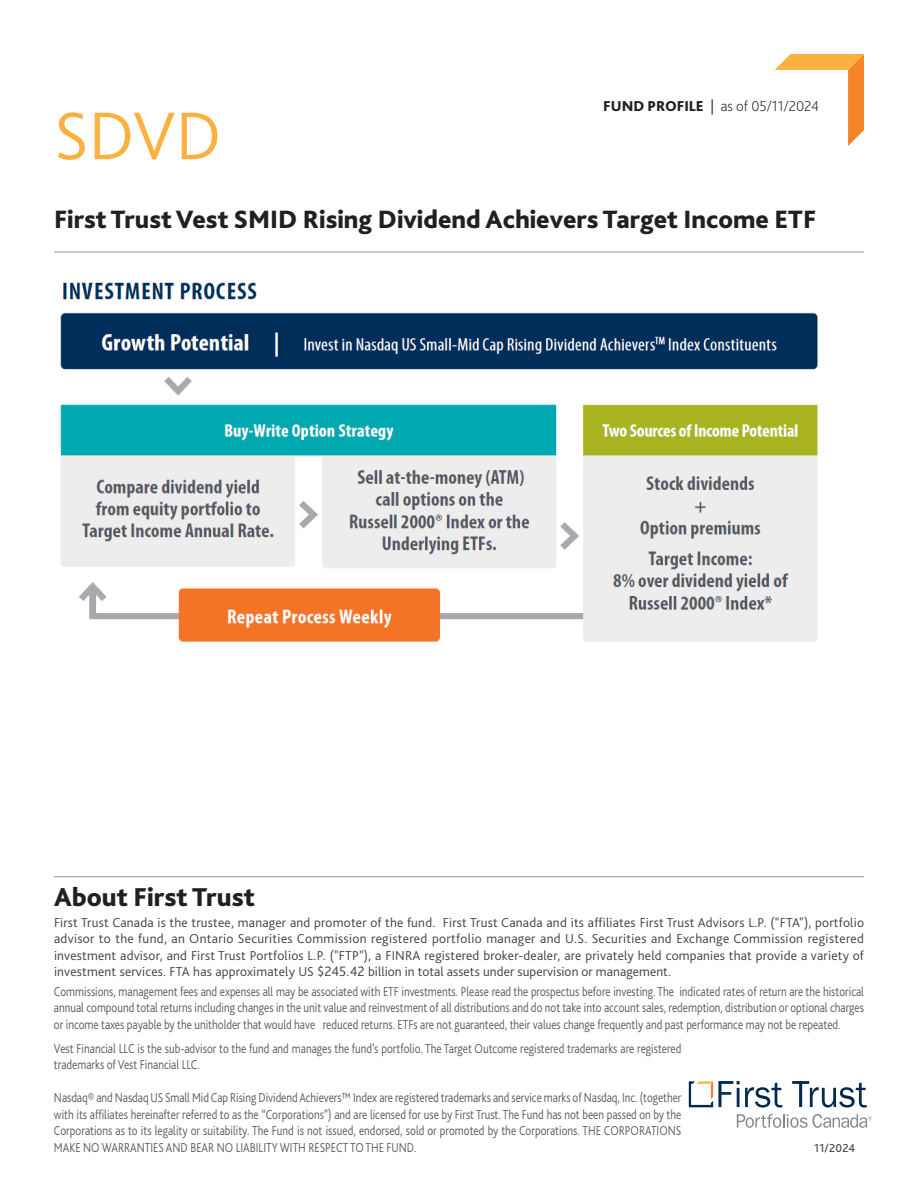
<style>
.page{position:relative;width:918px;height:1188px;background:#fff}
.page>*{position:absolute;margin:0;border:0;box-sizing:border-box;transform-origin:0 0}
.t1{font:300 70.5px "Bliss 2";color:#fbb03f}
.t2{font:800 27px "Bliss 2";color:#231f20}
.t3{font:800 26.25px "Bliss 2";color:#231f20}
.t4{font:200 15px "Bliss 2";color:#231f20}
.t5{font:300 13.5px/16.5px "Bliss 2";color:#57585a;text-align:justify;scale:.83 1}
.t6{font:300 13.5px/16.5px "Bliss 2";letter-spacing:.005em;color:#3e3e3f;text-align:justify}
.t7{font:12px "Bliss 2";letter-spacing:.015em;color:#3e3e3f}
.s1{font-weight:800}
.s2{font-weight:300}
.s3{font-size:14.25px}
</style>
<div class="page">
<hr style="left:54px;top:252px;width:810px;height:1px;background:#939598">
<svg style="left:775px;top:54px;width:89px;height:92px"></svg>
<hr style="left:54px;top:876px;width:810px;height:1px;background:#939598">
<svg style="left:737px;top:1114px;width:135px;height:14px"></svg>
<svg style="left:689px;top:1081px;width:93px;height:27px"></svg>
<svg style="left:792px;top:1081px;width:75px;height:27px"></svg>
<img style="left:60px;top:282px;width:758px;height:360px">
<p class="t1" style="left:54px;top:109px;width:169px">SDVD</p>
<p class="t4" style="left:603px;top:97px;width:217px"><span class="s1">FUND PROFILE</span> <span class="s2">|</span> as of 05/11/2024</p>
<p class="t3" style="left:54px;top:209px;width:764px">First Trust Vest SMID Rising Dividend Achievers Target Income ETF</p>
<p class="t2" style="left:54px;top:887px;width:202px">About First Trust</p>
<p class="t6" style="left:54px;top:915px;width:812px">First Trust Canada is the trustee, manager and promoter of the fund. First Trust Canada and its affiliates First Trust Advisors L.P. ("FTA"), portfolio advisor to the fund, an Ontario Securities Commission registered portfolio manager and U.S. Securities and Exchange Commission registered investment advisor, and First Trust Portfolios L.P. ("FTP"), a FINRA registered broker-dealer, are privately held companies that provide a variety of investment services. FTA has approximately US <span class="s3">$245.42</span> billion in total assets under supervision or management.</p>
<p class="t5" style="left:54px;top:984px;width:977px">Commissions, management fees and expenses all may be associated with ETF investments. Please read the prospectus before investing. The indicated rates of return are the historical annual compound total returns including changes in the unit value and reinvestment of all distributions and do not take into account sales, redemption, distribution or optional charges or income taxes payable by the unitholder that would have reduced returns. ETFs are not guaranteed, their values change frequently and past performance may not be repeated.</p>
<p class="t5" style="left:54px;top:1041px;width:757px">Vest Financial LLC is the sub-advisor to the fund and manages the fund’s portfolio. The Target Outcome registered trademarks are registered trademarks of Vest Financial LLC.</p>
<p class="t5" style="left:54px;top:1091px;width:757px">Nasdaq® and Nasdaq US Small Mid Cap Rising Dividend Achievers™ Index are registered trademarks and service marks of Nasdaq, Inc. (together with its affiliates hereinafter referred to as the “Corporations”) and are licensed for use by First Trust. The Fund has not been passed on by the Corporations as to its legality or suitability. The Fund is not issued, endorsed, sold or promoted by the Corporations. THE CORPORATIONS MAKE NO WARRANTIES AND BEAR NO LIABILITY WITH RESPECT TO THE FUND.</p>
<p class="t7" style="left:814px;top:1144px;width:43px">11/2024</p>
</div>
